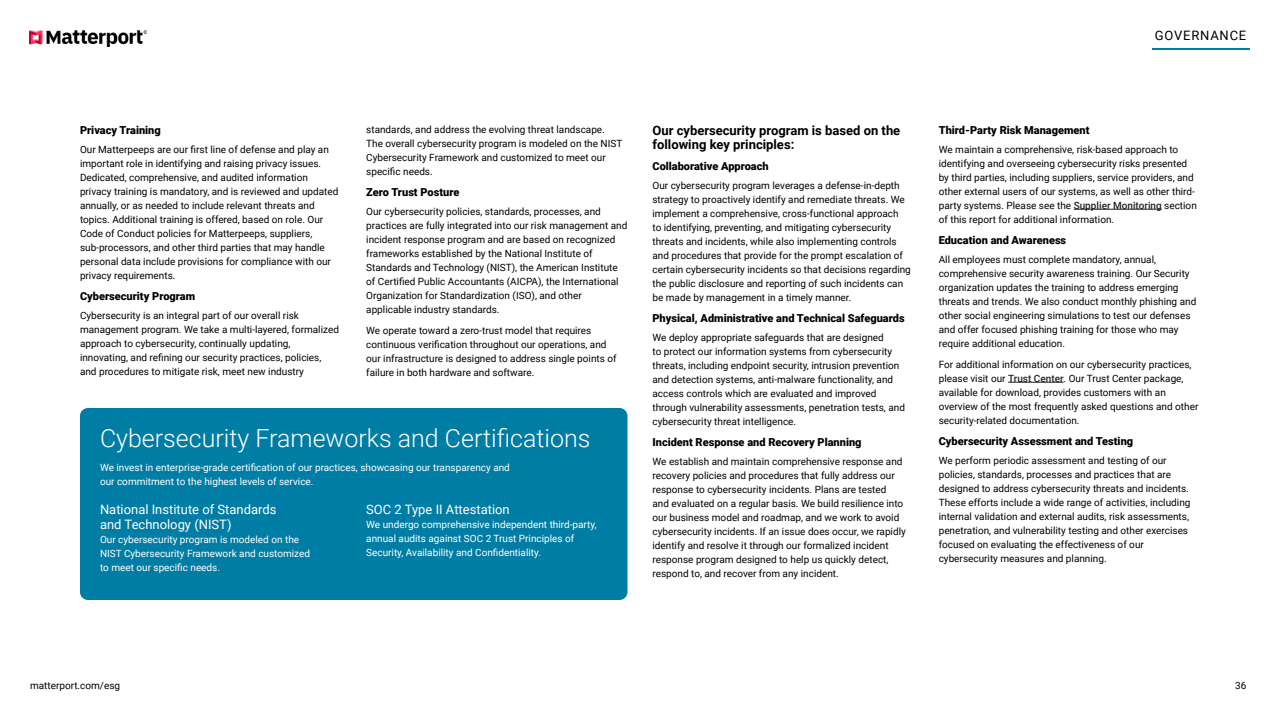
<style>
.page{position:relative;width:1280px;height:720px;background:#fff}
.page>*{position:absolute;margin:0;border:0;box-sizing:border-box;transform-origin:0 0}
.t1{font:300 25px "Roboto";color:#fff}
.t2{font:13px/15.6px "Roboto";color:#fff}
.t3{font:700 13px/14.5px "Roboto";color:#000}
.t4{font:13px "Roboto";letter-spacing:.06em;color:#000}
.t5{font:900 11px "Roboto";color:#000}
.t6{font:10px/14px "Roboto";color:#000}
.t7{font:10px/14px "Roboto";color:#fff}
.s1{font-weight:500;color:#222}
</style>
<div class="page">
<img style="left:30px;top:30px;width:117px;height:16px">
<svg style="left:1152px;top:48px;width:98px;height:2px"></svg>
<div style="left:80px;top:408px;width:548px;height:192px;background:#007da4;border-radius:8px"></div>
<hr style="left:1074px;top:209px;width:88px;height:1px;background:#222">
<hr style="left:1008px;top:382px;width:56px;height:1px;background:#222">
<h2 class="t4" style="left:1155px;top:26px;width:93px">GOVERNANCE</h2>
<p class="t5" style="left:80px;top:122px;width:82px">Privacy Training</p>
<p class="t6" style="left:80px;top:142px;width:260px">Our Matterpeeps are our first line of defense and play an important role in identifying and raising privacy issues.<br>Dedicated, comprehensive, and audited information privacy training is mandatory, and is reviewed and updated annually, or as needed to include relevant threats and topics. Additional training is offered, based on role. Our Code of Conduct policies for Matterpeeps, suppliers, sub-processors, and other third parties that may handle personal data include provisions for compliance with our privacy requirements.</p>
<p class="t5" style="left:80px;top:288px;width:117px">Cybersecurity Program</p>
<p class="t6" style="left:80px;top:308px;width:260px">Cybersecurity is an integral part of our overall risk management program. We take a multi-layered, formalized approach to cybersecurity, continually updating, innovating, and refining our security practices, policies, and procedures to mitigate risk, meet new industry</p>
<p class="t6" style="left:366px;top:122px;width:258px">standards, and address the evolving threat landscape.<br>The overall cybersecurity program is modeled on the NIST Cybersecurity Framework and customized to meet our specific needs.</p>
<p class="t5" style="left:366px;top:184px;width:95px">Zero Trust Posture</p>
<p class="t6" style="left:366px;top:204px;width:263px">Our cybersecurity policies, standards, processes, and practices are fully integrated into our risk management and incident response program and are based on recognized frameworks established by the National Institute of Standards and Technology (NIST), the American Institute of Certified Public Accountants (AICPA), the International Organization for Standardization (ISO), and other applicable industry standards.</p>
<p class="t6" style="left:366px;top:323px;width:252px">We operate toward a zero-trust model that requires continuous verification throughout our operations, and our infrastructure is designed to address single points of failure in both hardware and software.</p>
<h1 class="t1" style="left:100px;top:420px;width:492px">Cybersecurity Frameworks and Certifications</h1>
<p class="t7" style="left:100px;top:460px;width:411px">We invest in enterprise-grade certification of our practices, showcasing our transparency and our commitment to the highest levels of service.</p>
<h2 class="t2" style="left:366px;top:501px;width:145px">SOC 2 Type II Attestation</h2>
<p class="t7" style="left:366px;top:517px;width:232px">We undergo comprehensive independent third-party, annual audits against SOC 2 Trust Principles of<br>Security, Availability and Confidentiality.</p>
<h2 class="t2" style="left:100px;top:501px;width:178px">National Institute of Standards and Technology (NIST)</h2>
<p class="t7" style="left:100px;top:532px;width:212px">Our cybersecurity program is modeled on the<br>NIST Cybersecurity Framework and customized to meet our specific needs.</p>
<h2 class="t3" style="left:652px;top:123px;width:249px">Our cybersecurity program is based on the following key principles:</h2>
<p class="t5" style="left:652px;top:158px;width:118px">Collaborative Approach</p>
<p class="t6" style="left:652px;top:178px;width:260px">Our cybersecurity program leverages a defense-in-depth strategy to proactively identify and remediate threats. We implement a comprehensive, cross-functional approach<br>to identifying, preventing, and mitigating cybersecurity threats and incidents, while also implementing controls and procedures that provide for the prompt escalation of certain cybersecurity incidents so that decisions regarding the public disclosure and reporting of such incidents can be made by management in a timely manner.</p>
<p class="t5" style="left:652px;top:310px;width:254px">Physical, Administrative and Technical Safeguards</p>
<p class="t6" style="left:652px;top:330px;width:254px">We deploy appropriate safeguards that are designed<br>to protect our information systems from cybersecurity threats, including endpoint security, intrusion prevention and detection systems, anti-malware functionality, and access controls which are evaluated and improved through vulnerability assessments, penetration tests, and cybersecurity threat intelligence.</p>
<p class="t5" style="left:652px;top:434px;width:211px">Incident Response and Recovery Planning</p>
<p class="t6" style="left:652px;top:454px;width:255px">We establish and maintain comprehensive response and recovery policies and procedures that fully address our response to cybersecurity incidents. Plans are tested<br>and evaluated on a regular basis. We build resilience into our business model and roadmap, and we work to avoid cybersecurity incidents. If an issue does occur, we rapidly identify and resolve it through our formalized incident response program designed to help us quickly detect, respond to, and recover from any incident.</p>
<p class="t5" style="left:939px;top:122px;width:152px">Third-Party Risk Management</p>
<p class="t6" style="left:939px;top:142px;width:260px">We maintain a comprehensive, risk-based approach to identifying and overseeing cybersecurity risks presented by third parties, including suppliers, service providers, and other external users of our systems, as well as other third&shy;party systems. Please see the <span class="s1">Supplier Monitoring</span> section of this report for additional information.</p>
<p class="t5" style="left:939px;top:232px;width:129px">Education and Awareness</p>
<p class="t6" style="left:939px;top:252px;width:259px">All employees must complete mandatory, annual, comprehensive security awareness training. Our Security organization updates the training to address emerging threats and trends. We also conduct monthly phishing and other social engineering simulations to test our defenses and offer focused phishing training for those who may require additional education.</p>
<p class="t6" style="left:939px;top:357px;width:261px">For additional information on our cybersecurity practices, please visit our <span class="s1">Trust Center</span>. Our Trust Center package, available for download, provides customers with an overview of the most frequently asked questions and other security-related documentation.</p>
<p class="t5" style="left:939px;top:433px;width:196px">Cybersecurity Assessment and Testing</p>
<p class="t6" style="left:939px;top:453px;width:253px">We perform periodic assessment and testing of our policies, standards, processes and practices that are designed to address cybersecurity threats and incidents.<br>These efforts include a wide range of activities, including internal validation and external audits, risk assessments, penetration, and vulnerability testing and other exercises focused on evaluating the effectiveness of our cybersecurity measures and planning.</p>
<p class="t6" style="left:30px;top:678px;width:92px">matterport.com/esg</p>
<p class="t6" style="left:1235px;top:678px;width:13px">36</p>
</div>
